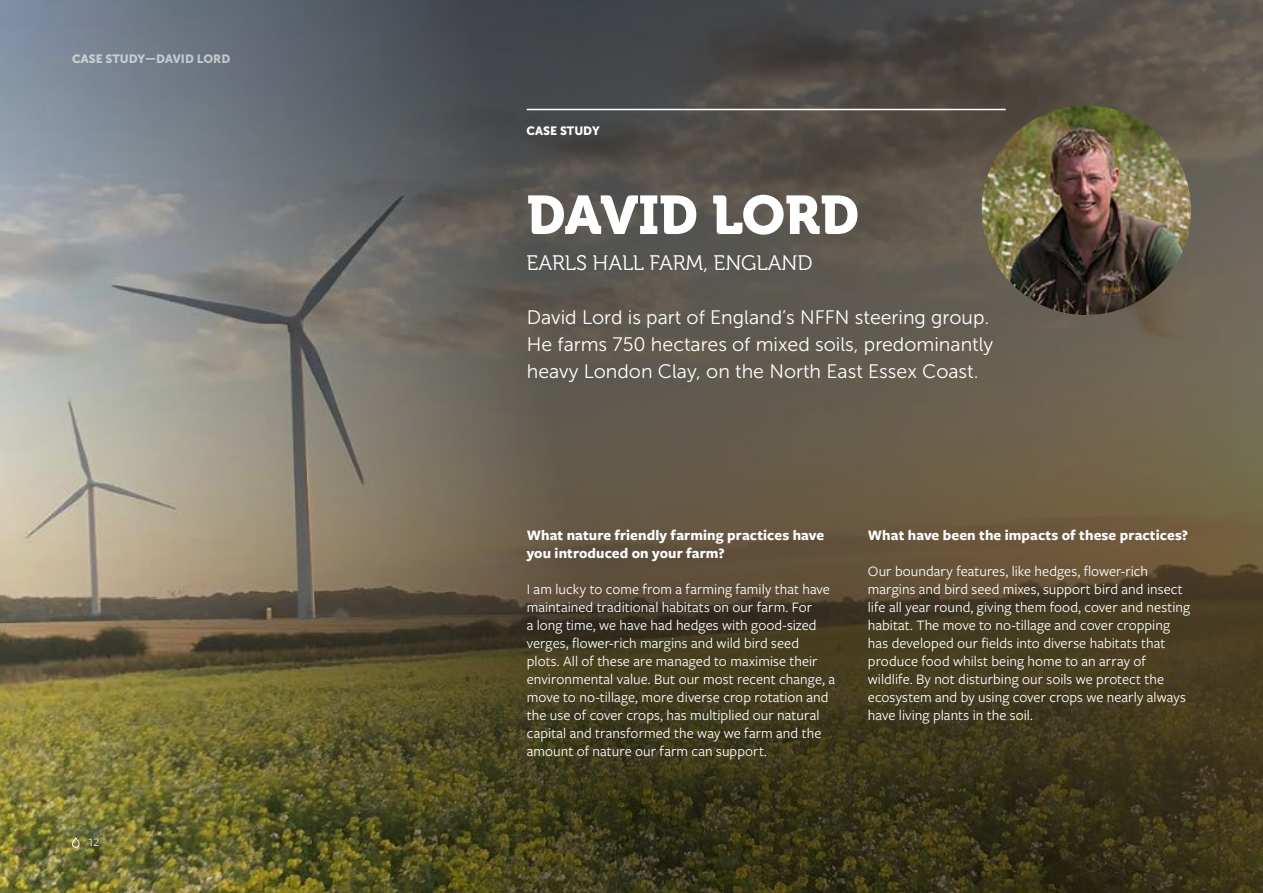
<style>
.page{position:relative;width:1263px;height:893px;background:#fff}
.page>*{position:absolute;margin:0;border:0;box-sizing:border-box;transform-origin:0 0}
.t1{font:54px "Museo 900";color:#fff}
.t2{font:21px "Museo 300";color:#fff}
.t3{font:19.5px/27px "Museo Sans 300";color:#fff}
.t4{font:15px/18px "Freight Sans Pro";letter-spacing:.005em;color:#fff}
.t5{font:700 15px/18px "Freight Sans Pro";letter-spacing:.005em;color:#fff}
.t6{font:12px "Museo Sans 900";color:#fff}
.t7{font:12px "Freight Sans Pro";color:#fff}
</style>
<div class="page">
<img style="left:0;top:0;width:1263px;height:893px">
<img style="left:981px;top:105px;width:210px;height:210px;border-radius:105px">
<hr style="left:527px;top:109px;width:479px;height:1px;background:#fff">
<svg style="left:72px;top:836px;width:8px;height:12px"></svg>
<p class="t6" style="left:72px;top:52px;width:160px">CASE STUDY—DAVID LORD</p>
<p class="t7" style="left:88px;top:834px;width:13px">12</p>
<p class="t6" style="left:527px;top:124px;width:75px">CASE STUDY</p>
<h1 class="t1" style="left:527px;top:184px;width:334px">DAVID LORD</h1>
<h2 class="t2" style="left:527px;top:251px;width:287px">EARLS HALL FARM, ENGLAND</h2>
<h3 class="t3" style="left:527px;top:304px;width:468px">David Lord is part of England’s NFFN steering group.<br>He farms 750 hectares of mixed soils, predominantly heavy London Clay, on the North East Essex Coast.</h3>
<p class="t5" style="left:527px;top:526px;width:299px">What nature friendly farming practices have you introduced on your farm?</p>
<p class="t4" style="left:527px;top:580px;width:310px">I am lucky to come from a farming family that have maintained traditional habitats on our farm. For<br>a long time, we have had hedges with good-sized verges, flower-rich margins and wild bird seed plots. All of these are managed to maximise their environmental value. But our most recent change, a move to no-tillage, more diverse crop rotation and the use of cover crops, has multiplied our natural capital and transformed the way we farm and the amount of nature our farm can support.</p>
<p class="t5" style="left:868px;top:526px;width:322px">What have been the impacts of these practices?</p>
<p class="t4" style="left:868px;top:562px;width:324px">Our boundary features, like hedges, flower-rich margins and bird seed mixes, support bird and insect life all year round, giving them food, cover and nesting habitat. The move to no-tillage and cover cropping has developed our fields into diverse habitats that produce food whilst being home to an array of wildlife. By not disturbing our soils we protect the ecosystem and by using cover crops we nearly always have living plants in the soil.</p>
</div>
